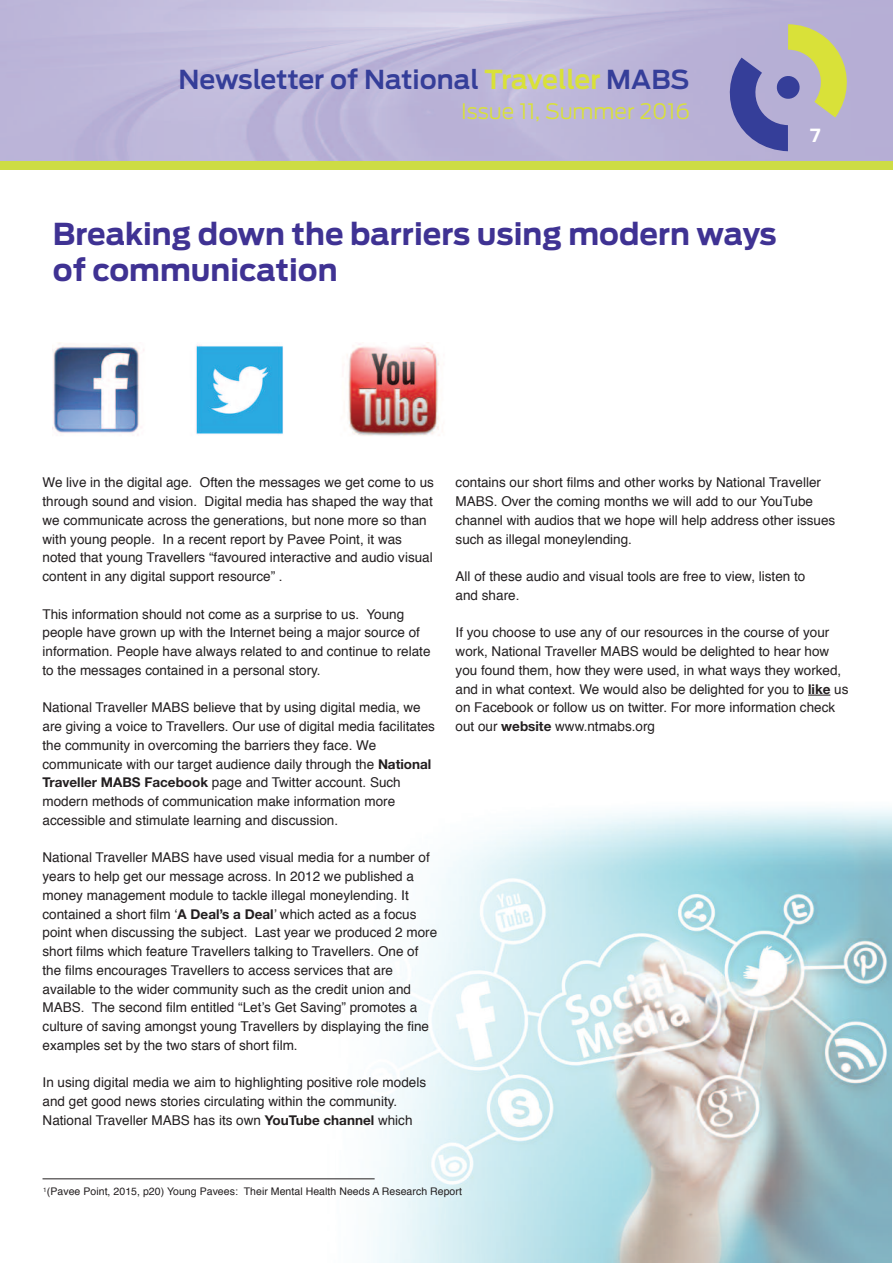
<style>
.page{position:relative;width:893px;height:1263px;background:#fff}
.page>*{position:absolute;margin:0;border:0;box-sizing:border-box;transform-origin:0 0}
.t1{font:700 30px/36px "Ford Antenna";color:#3f3293}
.t2{font:600 25.95px "Ford Antenna";color:#353e99}
.t3{font:300 21.15px "Ford Antenna";color:#d9e139}
.t4{font:700 18px "Ford Antenna";color:#fff}
.t5{font:13.5px/18.8px "Helvetica";color:#231f20}
.t6{font:10.5px "Helvetica";letter-spacing:.005em;color:#231f20}
.s1{color:#d9e139}
.s2{font-family:"Helvetica Neue";font-weight:700}
</style>
<div class="page">
<img style="left:0;top:0;width:893px;height:162px">
<svg style="left:714px;top:24px;width:133px;height:127px;background:#a4a2b2"></svg>
<div style="left:0;top:162px;width:893px;height:8px;background:#cddc44"></div>
<img style="left:289px;top:807px;width:603px;height:456px">
<svg style="left:808px;top:695px;width:22px;height:1px"></svg>
<hr style="left:43px;top:1178px;width:332px;height:1px;background:#231f20">
<img style="left:53px;top:343px;width:386px;height:93px">
<h2 class="t2" style="left:178px;top:69px;width:513px">Newsletter of National <span class="s1">Traveller</span> MABS</h2>
<h3 class="t3" style="left:461px;top:104px;width:230px">Issue 11, Summer 2016</h3>
<h1 class="t1" style="left:53px;top:218px;width:725px">Breaking down the barriers using modern ways of communication</h1>
<h3 class="t4" style="left:810px;top:129px;width:12px">7</h3>
<p class="t5" style="left:43px;top:474px;width:393px">We live in the digital age. Often the messages we get come to us through sound and vision. Digital media has shaped the way that we communicate across the generations, but none more so than with young people. In a recent report by Pavee Point, it was noted that young Travellers “favoured interactive and audio visual content in any digital support resource” .</p>
<p class="t5" style="left:43px;top:606px;width:389px">This information should not come as a surprise to us. Young people have grown up with the Internet being a major source of information. People have always related to and continue to relate to the messages contained in a personal story.</p>
<p class="t5" style="left:43px;top:699px;width:394px">National Traveller MABS believe that by using digital media, we are giving a voice to Travellers. Our use of digital media facilitates the community in overcoming the barriers they face. We communicate with our target audience daily through the <span class="s2">National Traveller MABS Facebook</span> page and Twitter account. Such modern methods of communication make information more accessible and stimulate learning and discussion.</p>
<p class="t5" style="left:43px;top:849px;width:396px">National Traveller MABS have used visual media for a number of years to help get our message across. In 2012 we published a money management module to tackle illegal moneylending. It contained a short film ‘<span class="s2">A Deal’s a Deal</span>’ which acted as a focus point when discussing the subject. Last year we produced 2 more short films which feature Travellers talking to Travellers. One of the films encourages Travellers to access services that are available to the wider community such as the credit union and MABS. The second film entitled “Let’s Get Saving” promotes a culture of saving amongst young Travellers by displaying the fine examples set by the two stars of short film.</p>
<p class="t5" style="left:43px;top:1074px;width:385px">In using digital media we aim to highlighting positive role models and get good news stories circulating within the community.<br>National Traveller MABS has its own <span class="s2">YouTube channel</span> which</p>
<p class="t5" style="left:456px;top:474px;width:381px">contains our short films and other works by National Traveller MABS. Over the coming months we will add to our YouTube channel with audios that we hope will help address other issues such as illegal moneylending.</p>
<p class="t5" style="left:456px;top:568px;width:351px">All of these audio and visual tools are free to view, listen to and share.</p>
<p class="t5" style="left:455px;top:624px;width:394px">If you choose to use any of our resources in the course of your work, National Traveller MABS would be delighted to hear how you found them, how they were used, in what ways they worked, and in what context. We would also be delighted for you to <span class="s2">like</span> us on Facebook or follow us on twitter. For more information check out our <span class="s2">website</span> www.ntmabs.org</p>
<p class="t6" style="left:43px;top:1187px;width:420px"><sup>1</sup>(Pavee Point, 2015, p20) Young Pavees: Their Mental Health Needs A Research Report</p>
</div>
